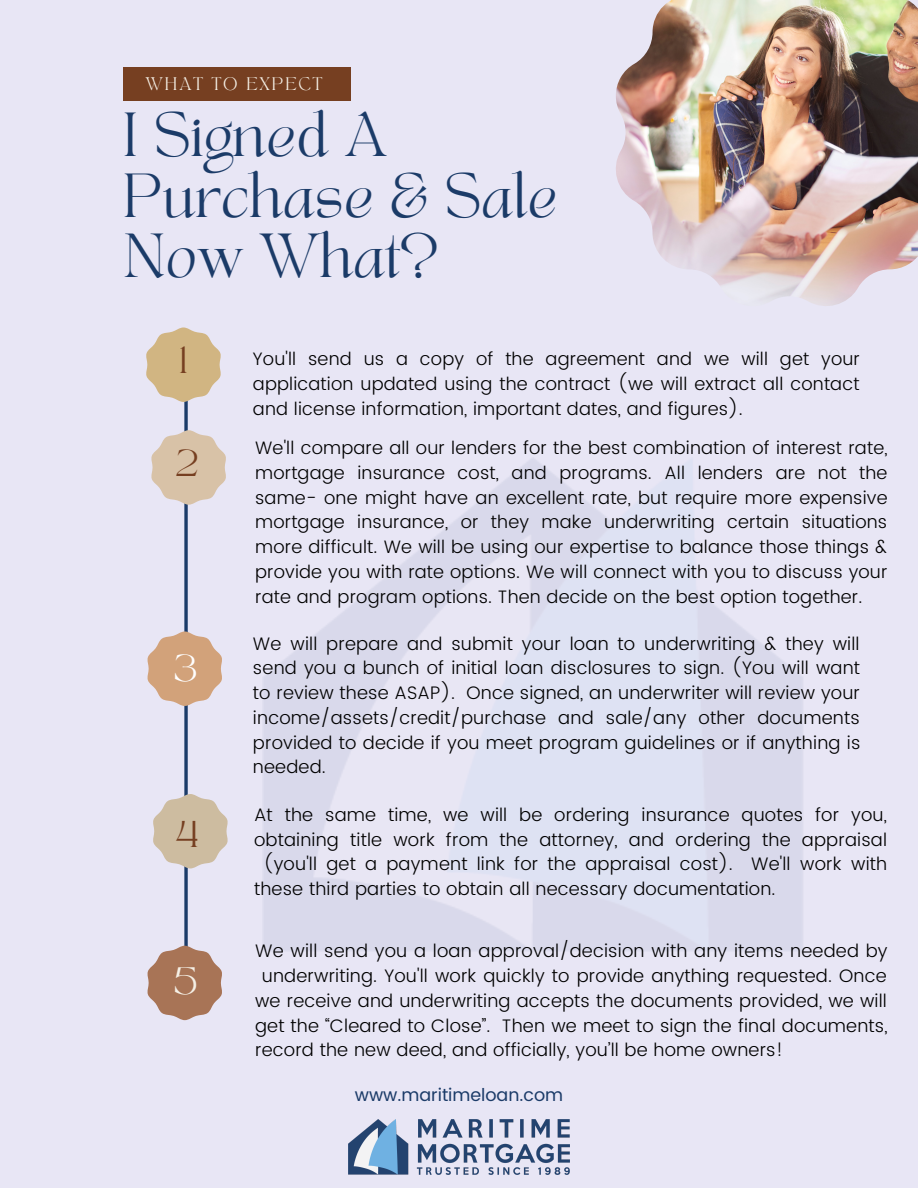
<style>
.page{position:relative;width:918px;height:1188px;background:#e8e6f5}
.page>*{position:absolute;margin:0;border:0;box-sizing:border-box;transform-origin:0 0}
.t1{font:43.5px/60.8px "TANAEGEAN";color:#1b3b68}
.t2{font:26.1px "TANAEGEAN";color:#763f21}
.t3{font:26.1px "TANAEGEAN";color:#fff}
.t4{font:26.1px "TANAEGEAN";color:#f5f0e6}
.t5{font:300 18.15px/24.8px "Poppins";letter-spacing:.01em;color:#000;text-align:justify}
.t6{font:300 18px/24.8px "Poppins";letter-spacing:.01em;color:#000;text-align:justify}
.t7{font:17.7px "Poppins";color:#1b3b68}
.t8{font:12.75px "TANAEGEAN";letter-spacing:.16em;color:#f5f0e6}
</style>
<div class="page">
<svg style="left:184px;top:402px;width:4px;height:544px"></svg>
<svg style="left:146px;top:327px;width:75px;height:75px"></svg>
<svg style="left:151px;top:430px;width:75px;height:75px"></svg>
<div style="left:123px;top:67px;width:227px;height:34px;background:#763f21"></div>
<img style="left:616px;top:0;width:302px;height:306px">
<img style="left:349px;top:1120px;width:220px;height:55px">
<svg style="left:147px;top:631px;width:75px;height:75px"></svg>
<svg style="left:153px;top:794px;width:75px;height:74px"></svg>
<svg style="left:147px;top:946px;width:75px;height:74px"></svg>
<p class="t8" style="left:145px;top:77px;width:178px">WHAT TO EXPECT</p>
<h1 class="t1" style="left:123px;top:111px;width:436px">I Signed A<br>Purchase &amp; Sale<br>Now What?</h1>
<h2 class="t2" style="left:179px;top:345px;width:10px">1</h2>
<h2 class="t2" style="left:176px;top:448px;width:23px">2</h2>
<h2 class="t3" style="left:174px;top:653px;width:25px">3</h2>
<h2 class="t2" style="left:176px;top:819px;width:24px">4</h2>
<h2 class="t4" style="left:174px;top:967px;width:25px">5</h2>
<p class="t6" style="left:253px;top:347px;width:608px">You'll send us a copy of the agreement and we will get your application updated using the contract (we will extract all contact and license information, important dates, and figures).</p>
<p class="t6" style="left:255px;top:436px;width:634px">We'll compare all our lenders for the best combination of interest rate, mortgage insurance cost, and programs. All lenders are not the same- one might have an excellent rate, but require more expensive mortgage insurance, or they make underwriting certain situations more difficult. We will be using our expertise to balance those things &amp; provide you with rate options. We will connect with you to discuss your rate and program options. Then decide on the best option together.</p>
<p class="t5" style="left:253px;top:631px;width:609px">We will prepare and submit your loan to underwriting &amp; they will send you a bunch of initial loan disclosures to sign. (You will want to review these ASAP). Once signed, an underwriter will review your income/assets/credit/purchase and sale/any other documents provided to decide if you meet program guidelines or if anything is needed.</p>
<p class="t5" style="left:254px;top:802px;width:634px">At the same time, we will be ordering insurance quotes for you,</p>
<p class="t5" style="left:254px;top:827px;width:635px">obtaining title work from the attorney, and ordering the appraisal</p>
<p class="t5" style="left:263px;top:852px;width:626px">(you'll get a payment link for the appraisal cost). We'll work with</p>
<p class="t5" style="left:254px;top:877px;width:523px">these third parties to obtain all necessary documentation.</p>
<p class="t5" style="left:255px;top:939px;width:634px">We will send you a loan approval/decision with any items needed by</p>
<p class="t5" style="left:262px;top:964px;width:626px">underwriting. You'll work quickly to provide anything requested. Once</p>
<p class="t5" style="left:255px;top:988px;width:633px">we receive and underwriting accepts the documents provided, we will</p>
<p class="t5" style="left:255px;top:1013px;width:634px">get the “Cleared to Close”. Then we meet to sign the final documents,</p>
<p class="t5" style="left:255px;top:1038px;width:530px">record the new deed, and officially, you’ll be home owners!</p>
<p class="t7" style="left:355px;top:1085px;width:210px">www.maritimeloan.com</p>
</div>
